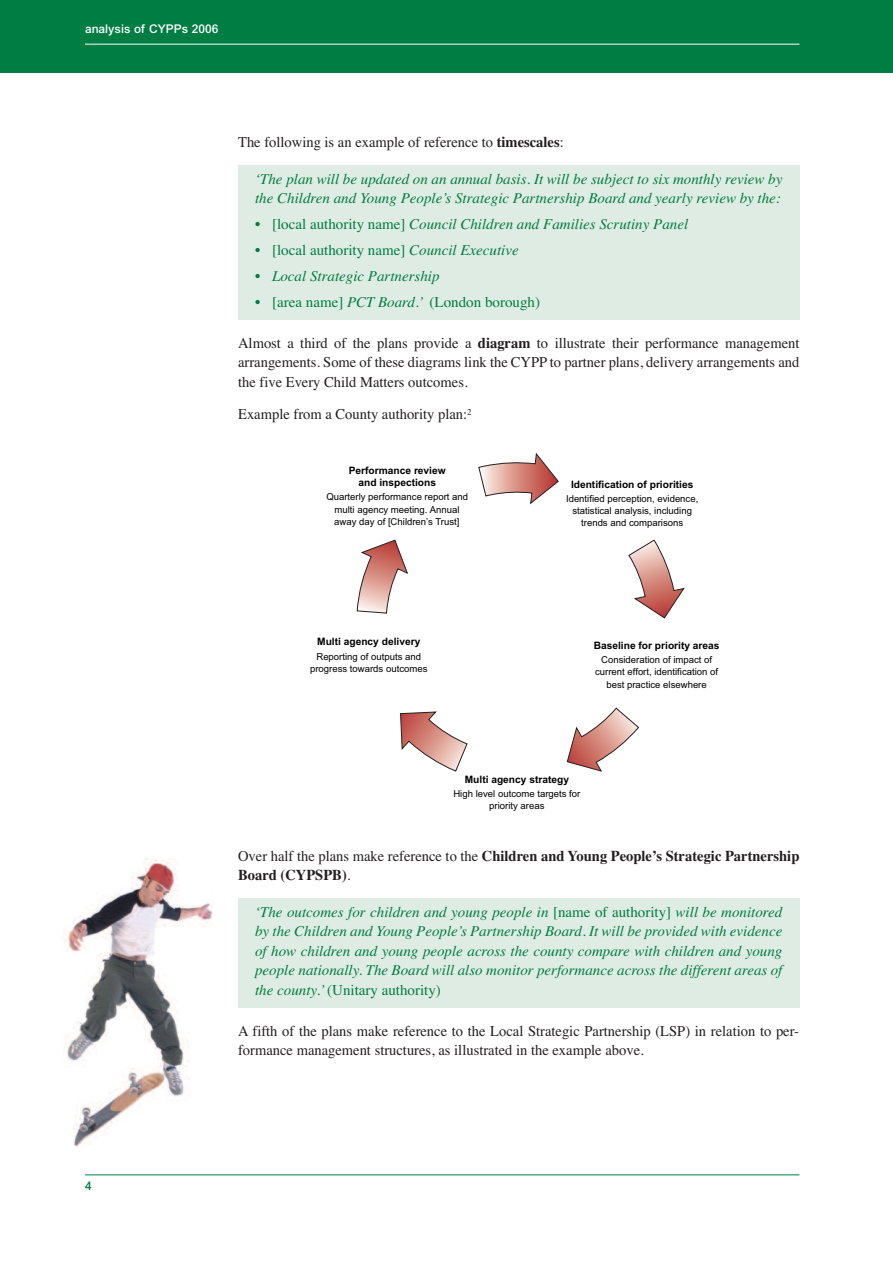
<style>
.page{position:relative;width:893px;height:1263px;background:#fff}
.page>*{position:absolute;margin:0;border:0;box-sizing:border-box;transform-origin:0 0}
.t1{font:italic 15px/19.5px "Times";color:#007d43}
.t2{font:15px/19.5px "Times";color:#231f20;text-align:justify}
.t3{font:700 15px/19.5px "Times";color:#231f20}
.t4{font:15px "Times";color:#007d43}
.t5{font:500 12px "Arial";color:#fff}
.t6{font:500 12px "Arial";color:#007d43}
.t7{font:700 10.2px/12.1px "Arial";color:#000002;text-align:center}
.t8{font:9.6px/12.1px "Arial";color:#000002;text-align:center}
.s1{font-weight:700}
.s2{font-style:normal}
.s3{font-style:italic}
.s4{font-weight:400}
</style>
<div class="page">
<div style="left:238px;top:165px;width:561px;height:154px;background:#dfece3"></div>
<div style="left:238px;top:898px;width:561px;height:110px;background:#dfece3"></div>
<div style="left:0;top:0;width:893px;height:72px;background:#007d43"></div>
<hr style="left:85px;top:1174px;width:714px;height:1px;background:#007d43">
<hr style="left:85px;top:44px;width:714px;height:1px;background:#fff">
<img style="left:64px;top:859px;width:149px;height:288px">
<svg style="left:628px;top:539px;width:57px;height:80px"></svg>
<svg style="left:566px;top:707px;width:73px;height:65px"></svg>
<svg style="left:400px;top:711px;width:68px;height:61px"></svg>
<svg style="left:356px;top:539px;width:52px;height:75px"></svg>
<svg style="left:478px;top:453px;width:81px;height:52px"></svg>
<p class="t5" style="left:85px;top:25px;width:135px">analysis of CYPPs 2006</p>
<p class="t2" style="left:238px;top:132px;width:327px">The following is an example of reference to <span class="s1">timescales</span>:</p>
<p class="t1" style="left:255px;top:169px;width:529px">‘The plan will be updated on an annual basis. It will be subject to six monthly review by the Children and Young People’s Strategic Partnership Board and yearly review by the:</p>
<p class="t1" style="left:255px;top:214px;width:435px">• <span class="s2">[local authority name]</span> Council Children and Families Scrutiny Panel</p>
<p class="t4" style="left:255px;top:241px;width:265px"><span class="s3">•</span> [local authority name] <span class="s3">Council Executive</span></p>
<p class="t1" style="left:255px;top:266px;width:186px">• Local Strategic Partnership</p>
<p class="t4" style="left:255px;top:293px;width:286px"><span class="s3">•</span> [area name] <span class="s3">PCT Board.’</span> (London borough)</p>
<p class="t2" style="left:238px;top:333px;width:563px">Almost a third of the plans provide a <span class="s1">diagram</span> to illustrate their performance management arrangements. Some of these diagrams link the CYPP to partner plans, delivery arrangements and the five Every Child Matters outcomes.</p>
<p class="t2" style="left:238px;top:404px;width:235px">Example from a County authority plan:<sup>2</sup></p>
<p class="t7" style="left:349px;top:464px;width:98px">Performance review and inspections</p>
<p class="t8" style="left:326px;top:491px;width:143px">Quarterly performance report and multi agency meeting. Annual away day of [Children’s Trust]</p>
<p class="t7" style="left:571px;top:478px;width:124px">Identification of priorities</p>
<p class="t8" style="left:566px;top:493px;width:134px">Identified perception, evidence, statistical analysis, including trends and comparisons</p>
<p class="t7" style="left:317px;top:636px;width:105px">Multi agency delivery</p>
<p class="t8" style="left:310px;top:651px;width:119px">Reporting of outputs and progress towards outcomes</p>
<p class="t7" style="left:594px;top:639px;width:127px">Baseline for priority areas</p>
<p class="t8" style="left:595px;top:654px;width:125px">Consideration of impact of current effort, identification of best practice elsewhere</p>
<p class="t7" style="left:465px;top:773px;width:106px">Multi agency strategy</p>
<p class="t8" style="left:453px;top:788px;width:129px">High level outcome targets for priority areas</p>
<p class="t3" style="left:238px;top:846px;width:563px"><span class="s4">Over half the plans make reference to the</span> Children and Young People’s Strategic Partnership<br>Board (CYPSPB)<span class="s4">.</span></p>
<p class="t1" style="left:255px;top:902px;width:529px;text-align:justify">‘The outcomes for children and young people in <span class="s2">[name of authority]</span> will be monitored by the Children and Young People’s Partnership Board. It will be provided with evidence of how children and young people across the county compare with children and young people nationally. The Board will also monitor performance across the different areas of the county.’<span class="s2">(Unitary authority)</span></p>
<p class="t2" style="left:238px;top:1020px;width:562px">A fifth of the plans make reference to the Local Strategic Partnership (LSP) in relation to per&shy;formance management structures, as illustrated in the example above.</p>
<p class="t6" style="left:85px;top:1181px;width:8px">4</p>
</div>
